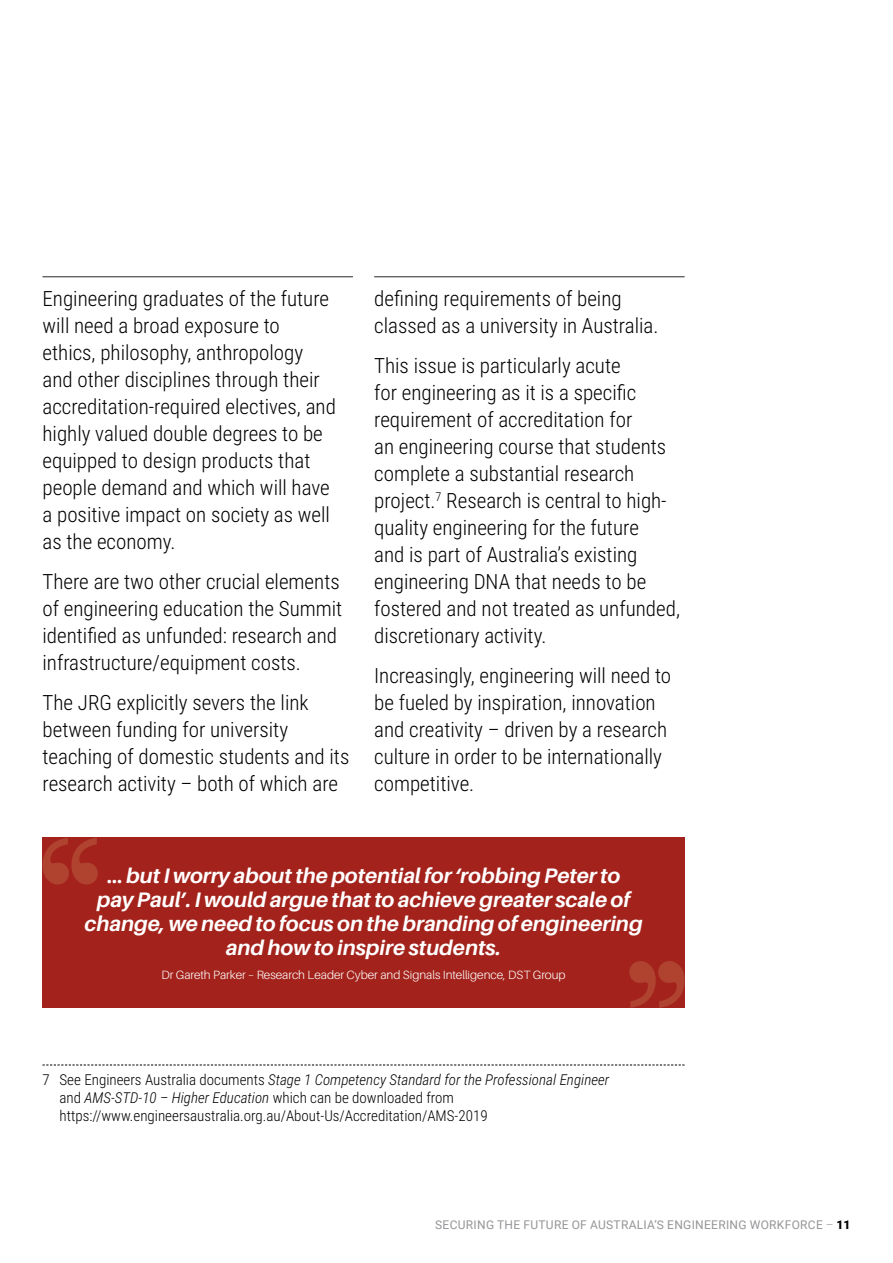
<style>
.page{position:relative;width:893px;height:1263px;background:#fff}
.page>*{position:absolute;margin:0;border:0;box-sizing:border-box;transform-origin:0 0}
.t1{font:300 21px/27px "Roboto Condensed";color:#000}
.t2{font:italic 700 21px/24px "Aileron";color:#fff;text-align:center}
.t3{font:300 15px/18px "Roboto Condensed";color:#000}
.t4{font:300 12px "Aileron";color:#fff}
.t5{font:12px "Roboto";letter-spacing:.025em;color:#939598}
.s1{font-style:normal}
.s2{font-style:italic}
.s3{font-weight:300}
.s4{font-weight:900;color:#000}
</style>
<div class="page">
<hr style="left:43px;top:276px;width:310px;height:1px;background:#292829">
<hr style="left:374px;top:276px;width:311px;height:1px;background:#292829">
<svg style="left:43px;top:1064px;width:642px;height:1px"></svg>
<div style="left:43px;top:838px;width:642px;height:170px;background:#a3231c"></div>
<svg style="left:43px;top:838px;width:55px;height:46px"></svg>
<svg style="left:629px;top:961px;width:56px;height:47px"></svg>
<p class="t1" style="left:43px;top:284px;width:295px">Engineering graduates of the future will need a broad exposure to ethics, philosophy, anthropology and other disciplines through their accreditation-required electives, and highly valued double degrees to be equipped to design products that people demand and which will have a positive impact on society as well as the economy.</p>
<p class="t1" style="left:43px;top:567px;width:301px">There are two other crucial elements of engineering education the Summit identified as unfunded: research and infrastructure/equipment costs.</p>
<p class="t1" style="left:43px;top:688px;width:308px">The JRG explicitly severs the link between funding for university teaching of domestic students and its research activity – both of which are</p>
<p class="t1" style="left:374px;top:284px;width:286px">defining requirements of being classed as a university in Australia.</p>
<p class="t1" style="left:374px;top:351px;width:307px">This issue is particularly acute<br>for engineering as it is a specific requirement of accreditation for<br>an engineering course that students complete a substantial research project.<sup>7</sup> Research is central to high&shy;quality engineering for the future<br>and is part of Australia’s existing engineering DNA that needs to be fostered and not treated as unfunded, discretionary activity.</p>
<p class="t1" style="left:374px;top:661px;width:299px">Increasingly, engineering will need to be fueled by inspiration, innovation and creativity – driven by a research culture in order to be internationally competitive.</p>
<p class="t2" style="left:84px;top:864px;width:560px"><span class="s1">…</span> but I worry about the potential for ‘robbing Peter to<br>pay Paul’. I would argue that to achieve greater scale of change, we need to focus on the branding of engineering and how to inspire students.</p>
<p class="t4" style="left:161px;top:968px;width:406px">Dr Gareth Parker – Research Leader Cyber and Signals Intelligence, DST Group</p>
<p class="t3" style="left:60px;top:1070px;width:551px;text-indent:-17px">7 See Engineers Australia documents <span class="s2">Stage 1 Competency Standard for the Professional Engineer </span>and <span class="s2">AMS-STD-10 – Higher Education</span> which can be downloaded from https://www.engineersaustralia.org.au/About-Us/Accreditation/AMS-2019</p>
<p class="t5" style="left:435px;top:1217px;width:417px">SECURING THE FUTURE OF AUSTRALIA’S ENGINEERING WORKFORCE <span class="s3">–</span> <span class="s4">11</span></p>
</div>
